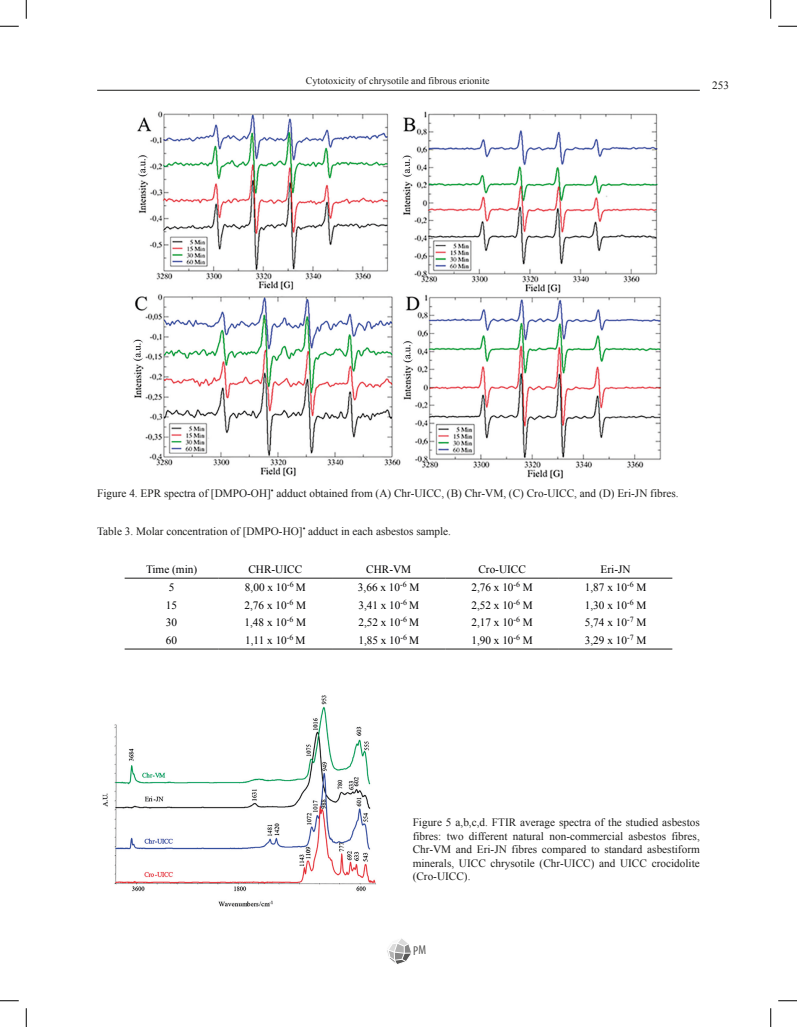
<style>
.page{position:relative;width:797px;height:1027px;background:#fff}
.page>*{position:absolute;margin:0;border:0;box-sizing:border-box;transform-origin:0 0}
.t1{font:condensed 12.88px "Myriad Pro";color:#575756}
.Didascalie{font:11.25px/13.5px "Times New Roman";color:#1d1d1b;text-align:justify}
.t2{font:11.25px "Times New Roman";color:#020203}
.t3{font:10px "Times New Roman";color:#1d1d1b}
</style>
<div class="page">
<hr style="left:97px;top:90px;width:602px;height:1px;background:#1d1d1b">
<svg style="left:387px;top:938px;width:24px;height:26px"></svg>
<svg style="left:125px;top:577px;width:547px;height:72px"></svg>
<hr style="left:125px;top:578px;width:93px;height:1px;background:#1d1d1b">
<hr style="left:218px;top:578px;width:114px;height:1px;background:#1d1d1b">
<hr style="left:332px;top:578px;width:113px;height:1px;background:#1d1d1b">
<hr style="left:445px;top:578px;width:114px;height:1px;background:#1d1d1b">
<hr style="left:559px;top:578px;width:113px;height:1px;background:#1d1d1b">
<hr style="left:125px;top:649px;width:93px;height:1px;background:#1d1d1b">
<hr style="left:218px;top:649px;width:114px;height:1px;background:#1d1d1b">
<hr style="left:332px;top:649px;width:113px;height:1px;background:#1d1d1b">
<hr style="left:445px;top:649px;width:114px;height:1px;background:#1d1d1b">
<hr style="left:559px;top:649px;width:113px;height:1px;background:#1d1d1b">
<img style="left:133px;top:110px;width:529px;height:369px">
<img style="left:102px;top:695px;width:274px;height:212px">
<svg style="left:0;top:25px;width:19px;height:2px"></svg>
<svg style="left:778px;top:25px;width:19px;height:2px"></svg>
<svg style="left:0;top:1000px;width:19px;height:1px"></svg>
<svg style="left:778px;top:1000px;width:19px;height:1px"></svg>
<svg style="left:25px;top:0;width:2px;height:19px"></svg>
<svg style="left:25px;top:1008px;width:2px;height:19px"></svg>
<svg style="left:770px;top:0;width:1px;height:19px"></svg>
<svg style="left:770px;top:1008px;width:1px;height:19px"></svg>
<p class="t3" style="left:306px;top:73px;width:185px">Cytotoxicity of chrysotile and fibrous erionite</p>
<p class="Didascalie" style="left:712px;top:79px;width:18px">253</p>
<p class="Didascalie" style="left:97px;top:487px;width:583px">Figure 4. EPR spectra of [DMPO-OH]<sup>•</sup> adduct obtained from (A) Chr-UICC, (B) Chr-VM, (C) Cro-UICC, and (D) Eri-JN fibres.</p>
<p class="Didascalie" style="left:97px;top:524px;width:355px">Table 3. Molar concentration of [DMPO-HO]<sup>•</sup> adduct in each asbestos sample.</p>
<p class="t2" style="left:146px;top:562px;width:53px">Time (min)</p>
<p class="t2" style="left:248px;top:562px;width:55px">CHR-UICC</p>
<p class="t2" style="left:366px;top:562px;width:46px">CHR-VM</p>
<p class="t2" style="left:478px;top:562px;width:49px">Cro-UICC</p>
<p class="t2" style="left:600px;top:562px;width:31px">Eri-JN</p>
<p class="t2" style="left:169px;top:580px;width:7px">5</p>
<p class="t2" style="left:245px;top:580px;width:62px">8,00 x 10<sup>-6</sup> M</p>
<p class="t2" style="left:358px;top:580px;width:63px">3,66 x 10<sup>-6</sup> M</p>
<p class="t2" style="left:471px;top:580px;width:63px">2,76 x 10<sup>-6</sup> M</p>
<p class="t2" style="left:585px;top:580px;width:63px">1,87 x 10<sup>-6</sup> M</p>
<p class="t2" style="left:166px;top:597px;width:13px">15</p>
<p class="t2" style="left:244px;top:597px;width:63px">2,76 x 10<sup>-6</sup> M</p>
<p class="t2" style="left:358px;top:597px;width:62px">3,41 x 10<sup>-6</sup> M</p>
<p class="t2" style="left:471px;top:597px;width:63px">2,52 x 10<sup>-6</sup> M</p>
<p class="t2" style="left:585px;top:597px;width:63px">1,30 x 10<sup>-6</sup> M</p>
<p class="t2" style="left:166px;top:615px;width:13px">30</p>
<p class="t2" style="left:244px;top:615px;width:63px">1,48 x 10<sup>-6</sup> M</p>
<p class="t2" style="left:358px;top:615px;width:62px">2,52 x 10<sup>-6</sup> M</p>
<p class="t2" style="left:471px;top:615px;width:63px">2,17 x 10<sup>-6</sup> M</p>
<p class="t2" style="left:585px;top:615px;width:63px">5,74 x 10<sup>-7</sup> M</p>
<p class="t2" style="left:166px;top:633px;width:13px">60</p>
<p class="t2" style="left:245px;top:633px;width:62px">1,11 x 10<sup>-6</sup> M</p>
<p class="t2" style="left:358px;top:633px;width:62px">1,85 x 10<sup>-6</sup> M</p>
<p class="t2" style="left:471px;top:633px;width:63px">1,90 x 10<sup>-6</sup> M</p>
<p class="t2" style="left:585px;top:633px;width:63px">3,29 x 10<sup>-7</sup> M</p>
<p class="Didascalie" style="left:412px;top:816px;width:289px">Figure 5 a,b,c,d. FTIR average spectra of the studied asbestos fibres: two different natural non-commercial asbestos fibres, Chr-VM and Eri-JN fibres compared to standard asbestiform minerals, UICC chrysotile (Chr-UICC) and UICC crocidolite (Cro-UICC).</p>
<p class="t1" style="left:413px;top:942px;width:14px">PM</p>
</div>
